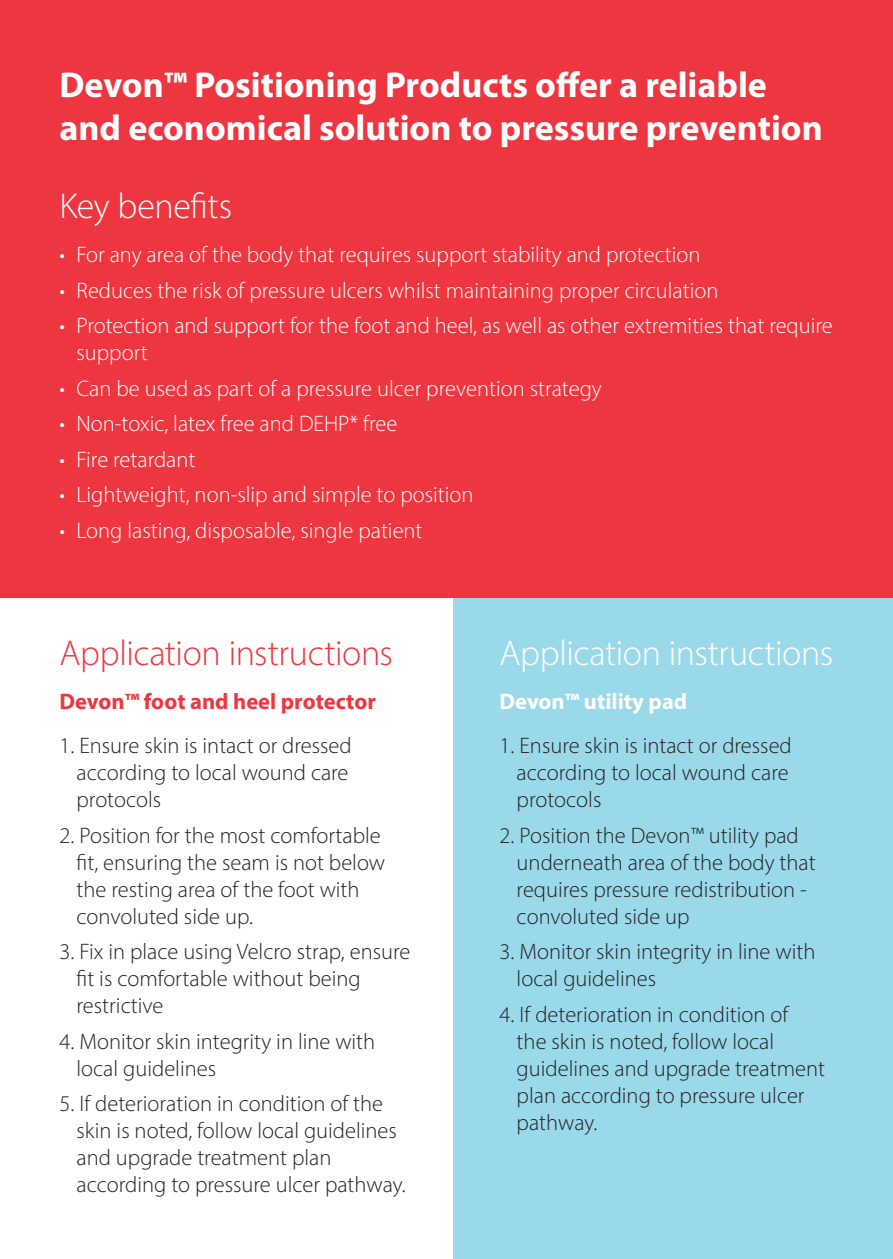
<style>
.page{position:relative;width:893px;height:1259px;background:#fff}
.page>*{position:absolute;margin:0;border:0;box-sizing:border-box;transform-origin:0 0}
.t1{font:700 36px/43.2px "Myriad Pro";color:#fff}
.Paragraph_Style_1{font:300 36px "Myriad Pro";letter-spacing:-.01em;color:#fff}
.Paragraph_Style_1-2{font:300 36px "Myriad Pro";letter-spacing:-.01em;color:#ee3640}
.t2{font:300 22.5px/27px "Myriad Pro";color:#231f20}
.t3{font:300 22.5px/27px "Myriad Pro";color:#fff}
.FAQ_Title{font:700 22.5px "Myriad Pro";color:#ee3640}
.FAQ_Title-2{font:700 22.5px "Myriad Pro";color:#fff}
</style>
<div class="page">
<div style="left:454px;top:589px;width:439px;height:670px;background:#9ad9ea"></div>
<div style="left:0;top:0;width:893px;height:597px;background:#ee3640"></div>
<p class="t1" style="left:60px;top:62px;width:765px">Devon™ Positioning Products offer a reliable and economical solution to pressure prevention</p>
<p class="Paragraph_Style_1" style="left:60px;top:184px;width:174px">Key benefits</p>
<p class="t3" style="left:60px;top:241px;width:643px">• For any area of the body that requires support stability and protection</p>
<p class="t3" style="left:60px;top:276px;width:660px">• Reduces the risk of pressure ulcers whilst maintaining proper circulation</p>
<p class="t3" style="left:77px;top:312px;width:758px;text-indent:-17px">• Protection and support for the foot and heel, as well as other extremities that require support</p>
<p class="t3" style="left:60px;top:374px;width:544px">• Can be used as part of a pressure ulcer prevention strategy</p>
<p class="t3" style="left:60px;top:410px;width:339px">• Non-toxic, latex free and DEHP* free</p>
<p class="t3" style="left:60px;top:445px;width:137px">• Fire retardant</p>
<p class="t3" style="left:60px;top:481px;width:415px">• Lightweight, non-slip and simple to position</p>
<p class="t3" style="left:60px;top:516px;width:365px">• Long lasting, disposable, single patient</p>
<p class="Paragraph_Style_1-2" style="left:60px;top:631px;width:335px">Application instructions</p>
<p class="FAQ_Title" style="left:60px;top:687px;width:318px">Devon™ foot and heel protector</p>
<p class="t2" style="left:77px;top:732px;width:277px;text-indent:-17px">1. Ensure skin is intact or dressed according to local wound care protocols</p>
<p class="t2" style="left:77px;top:821px;width:310px;text-indent:-17px">2. Position for the most comfortable fit, ensuring the seam is not below the resting area of the foot with convoluted side up.</p>
<p class="t2" style="left:77px;top:938px;width:335px;text-indent:-17px">3. Fix in place using Velcro strap, ensure fit is comfortable without being restrictive</p>
<p class="t2" style="left:77px;top:1027px;width:300px;text-indent:-17px">4. Monitor skin integrity in line with local guidelines</p>
<p class="t2" style="left:77px;top:1090px;width:331px;text-indent:-17px">5. If deterioration in condition of the skin is noted, follow local guidelines and upgrade treatment plan according to pressure ulcer pathway.</p>
<p class="Paragraph_Style_1" style="left:500px;top:631px;width:335px">Application instructions</p>
<p class="FAQ_Title-2" style="left:500px;top:687px;width:189px">Devon™ utility pad</p>
<p class="t2" style="left:517px;top:732px;width:277px;text-indent:-17px">1. Ensure skin is intact or dressed according to local wound care protocols</p>
<p class="t2" style="left:517px;top:821px;width:301px;text-indent:-17px">2. Position the Devon™ utility pad underneath area of the body that requires pressure redistribution - convoluted side up</p>
<p class="t2" style="left:517px;top:938px;width:300px;text-indent:-17px">3. Monitor skin integrity in line with local guidelines</p>
<p class="t2" style="left:517px;top:1000px;width:310px;text-indent:-17px">4. If deterioration in condition of<br>the skin is noted, follow local guidelines and upgrade treatment plan according to pressure ulcer pathway.</p>
</div>
